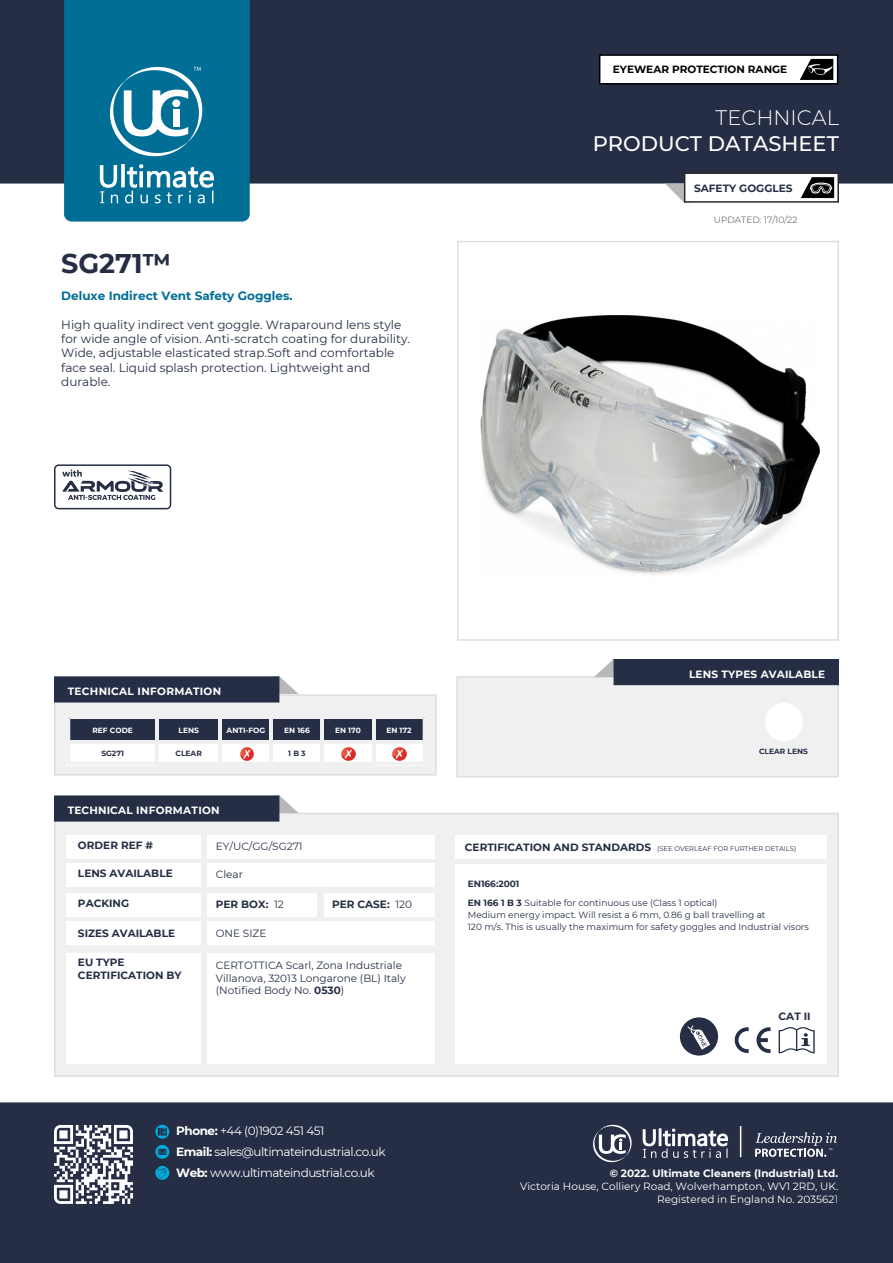
<style>
.page{position:relative;width:893px;height:1263px;background:#fff}
.page>*{position:absolute;margin:0;border:0;box-sizing:border-box;transform-origin:0 0}
.t1{font:700 27px "Montserrat";color:#252e45}
.t2{font:500 21px "Montserrat";color:#fff}
.t3{font:300 21px "Montserrat";color:#fff}
.t4{font:12px/14.4px "Montserrat";color:#252e45}
.t5{font:12px/21px "Montserrat";letter-spacing:-.04em;color:#fff}
.t6{font:700 12px "Montserrat";color:#006e95}
.t7{font:10.5px/12.6px "Montserrat";color:#252e45}
.t8{font:700 10.5px/12.6px "Montserrat";color:#252e45}
.t9{font:700 10.5px "Montserrat";letter-spacing:.015em;color:#fff}
.t10{font:10.5px/12.6px "Montserrat";color:#fff;text-align:right}
.t11{font:700 10.5px "Montserrat";color:#000}
.t12{font:9px/18.8px "Montserrat";color:#252e45}
.t13{font:300 9px "Montserrat";color:#3b424b}
.t14{font:700 7.5px "Montserrat";color:#fff}
.t15{font:700 7.5px "Montserrat";color:#252e45}
.t16{font:6.75px "Montserrat";color:#252e45}
.s1{font-weight:400}
.s2{font-weight:700}
.s3{font-weight:700;font-size:10.5px}
.s4{font-weight:300}
</style>
<div class="page">
<div style="left:0;top:0;width:893px;height:184px;background:#252e45;border:2px solid #252e45"></div>
<svg style="left:64px;top:0;width:186px;height:222px;background:#157a9d"></svg>
<div style="left:173px;top:110px;width:7px;height:17px;background:#fff"></div>
<div style="left:599px;top:54px;width:239px;height:31px;background:#fff;border:2px solid #000"></div>
<svg style="left:665px;top:184px;width:19px;height:19px"></svg>
<div style="left:684px;top:172px;width:155px;height:31px;background:#fff;border:2px solid #2c2b2a"></div>
<div style="left:0;top:1102px;width:893px;height:161px;background:#252e45;border:2px solid #252e45"></div>
<svg style="left:643px;top:1129px;width:85px;height:29px"></svg>
<svg style="left:593px;top:1125px;width:39px;height:37px"></svg>
<hr style="left:740px;top:1126px;width:1px;height:31px;background:#fff">
<svg style="left:755px;top:1132px;width:82px;height:25px"></svg>
<svg style="left:155px;top:1166px;width:14px;height:14px"></svg>
<svg style="left:155px;top:1145px;width:14px;height:14px"></svg>
<svg style="left:155px;top:1125px;width:14px;height:14px"></svg>
<svg style="left:54px;top:1125px;width:79px;height:79px"></svg>
<svg style="left:801px;top:177px;width:33px;height:21px"></svg>
<svg style="left:800px;top:59px;width:33px;height:21px"></svg>
<img style="left:481px;top:315px;width:338px;height:260px">
<div style="left:54px;top:813px;width:785px;height:264px;background:#f0f0f0;border:2px solid #ddd"></div>
<div style="left:455px;top:835px;width:372px;height:23px;background:#fff"></div>
<div style="left:455px;top:864px;width:371px;height:200px;background:#fff"></div>
<div style="left:67px;top:893px;width:250px;height:23px;background:#fff"></div>
<div style="left:67px;top:835px;width:368px;height:23px;background:#fff"></div>
<div style="left:67px;top:864px;width:368px;height:23px;background:#fff"></div>
<div style="left:67px;top:922px;width:368px;height:23px;background:#fff"></div>
<div style="left:67px;top:953px;width:368px;height:111px;background:#fff"></div>
<div style="left:201px;top:832px;width:5px;height:235px;background:#f0f0f0"></div>
<div style="left:324px;top:893px;width:111px;height:23px;background:#fff"></div>
<svg style="left:735px;top:1027px;width:14px;height:26px"></svg>
<svg style="left:756px;top:1027px;width:14px;height:26px"></svg>
<svg style="left:779px;top:1027px;width:36px;height:26px"></svg>
<svg style="left:54px;top:795px;width:245px;height:27px;background:#3a4256"></svg>
<div style="left:54px;top:694px;width:383px;height:81px;background:#f0f0f0;border:2px solid #ddd"></div>
<svg style="left:54px;top:676px;width:245px;height:26px;background:#363f53"></svg>
<div style="left:456px;top:676px;width:383px;height:101px;background:#f0f0f0;border:2px solid #ddd"></div>
<svg style="left:594px;top:659px;width:245px;height:26px;background:#343c51"></svg>
<div style="left:457px;top:241px;width:382px;height:400px;border:2px solid #ddd"></div>
<div style="left:765px;top:703px;width:38px;height:38px;background:#fff;border-radius:50%"></div>
<div style="left:680px;top:1017px;width:38px;height:38px;background:#252e45;border-radius:50%"></div>
<svg style="left:687px;top:1025px;width:23px;height:25px"></svg>
<div style="left:157px;top:717px;width:63px;height:25px;background:#252e45"></div>
<div style="left:220px;top:717px;width:51px;height:25px;background:#252e45"></div>
<div style="left:271px;top:717px;width:51px;height:25px;background:#252e45"></div>
<div style="left:322px;top:717px;width:51px;height:25px;background:#252e45"></div>
<div style="left:157px;top:742px;width:63px;height:21px;background:#fff"></div>
<div style="left:220px;top:742px;width:51px;height:21px;background:#fff"></div>
<div style="left:271px;top:742px;width:51px;height:21px;background:#fff"></div>
<div style="left:322px;top:742px;width:51px;height:21px;background:#fff"></div>
<hr style="left:155px;top:715px;width:67px;height:4px;background:#f0f0f0">
<hr style="left:219px;top:715px;width:54px;height:4px;background:#f0f0f0">
<hr style="left:270px;top:715px;width:54px;height:4px;background:#f0f0f0">
<hr style="left:321px;top:715px;width:54px;height:4px;background:#f0f0f0">
<hr style="left:155px;top:740px;width:67px;height:4px;background:#f0f0f0">
<hr style="left:219px;top:740px;width:54px;height:4px;background:#f0f0f0">
<hr style="left:270px;top:740px;width:54px;height:4px;background:#f0f0f0">
<hr style="left:321px;top:740px;width:54px;height:4px;background:#f0f0f0">
<hr style="left:155px;top:762px;width:67px;height:3px;background:#f0f0f0">
<hr style="left:219px;top:762px;width:54px;height:3px;background:#f0f0f0">
<hr style="left:270px;top:762px;width:54px;height:3px;background:#f0f0f0">
<hr style="left:321px;top:762px;width:54px;height:3px;background:#f0f0f0">
<svg style="left:68px;top:717px;width:87px;height:44px"></svg>
<hr style="left:155px;top:715px;width:4px;height:29px;background:#f0f0f0">
<hr style="left:155px;top:740px;width:4px;height:25px;background:#f0f0f0">
<hr style="left:219px;top:715px;width:3px;height:29px;background:#f0f0f0">
<hr style="left:219px;top:740px;width:3px;height:25px;background:#f0f0f0">
<hr style="left:270px;top:715px;width:3px;height:29px;background:#f0f0f0">
<hr style="left:270px;top:740px;width:3px;height:25px;background:#f0f0f0">
<hr style="left:321px;top:715px;width:3px;height:29px;background:#f0f0f0">
<hr style="left:321px;top:740px;width:3px;height:25px;background:#f0f0f0">
<svg style="left:372px;top:717px;width:53px;height:45px"></svg>
<img style="left:393px;top:747px;width:14px;height:14px">
<img style="left:341px;top:747px;width:14px;height:14px">
<img style="left:240px;top:747px;width:14px;height:14px">
<svg style="left:62px;top:470px;width:101px;height:30px"></svg>
<div style="left:54px;top:464px;width:117px;height:45px;border:2px solid #252e45;border-radius:4px"></div>
<h1 class="t1" style="left:61px;top:247px;width:111px">SG271™</h1>
<p class="t6" style="left:61px;top:288px;width:233px">Deluxe Indirect Vent Safety Goggles.</p>
<p class="t4" style="left:61px;top:317px;width:350px">High quality indirect vent goggle. Wraparound lens style for wide angle of vision. Anti-scratch coating for durability.<br>Wide, adjustable elasticated strap.Soft and comfortable face seal. Liquid splash protection. Lightweight and durable.</p>
<p class="t11" style="left:613px;top:63px;width:176px">EYEWEAR PROTECTION RANGE</p>
<h2 class="t3" style="left:715px;top:105px;width:125px">TECHNICAL</h2>
<h2 class="t2" style="left:593px;top:131px;width:248px">PRODUCT DATASHEET</h2>
<p class="t8" style="left:694px;top:181px;width:100px">SAFETY GOGGLES</p>
<p class="t13" style="left:714px;top:214px;width:85px">UPDATED: 17/10/22</p>
<p class="t9" style="left:68px;top:685px;width:155px">TECHNICAL INFORMATION</p>
<p class="t14" style="left:92px;top:726px;width:42px">REF CODE</p>
<p class="t14" style="left:178px;top:726px;width:22px">LENS</p>
<p class="t14" style="left:227px;top:726px;width:40px">ANTI-FOG</p>
<p class="t14" style="left:284px;top:726px;width:27px">EN 166</p>
<p class="t14" style="left:335px;top:726px;width:27px">EN 170</p>
<p class="t14" style="left:386px;top:726px;width:27px">EN 172</p>
<p class="t15" style="left:101px;top:749px;width:24px">SG271</p>
<p class="t15" style="left:176px;top:749px;width:28px">CLEAR</p>
<p class="t15" style="left:288px;top:749px;width:19px">1 B 3</p>
<p class="t9" style="left:68px;top:804px;width:154px">TECHNICAL INFORMATION</p>
<p class="t8" style="left:78px;top:839px;width:77px">ORDER REF #</p>
<p class="t7" style="left:216px;top:840px;width:88px">EY/UC/GG/SG271</p>
<p class="t8" style="left:78px;top:867px;width:96px">LENS AVAILABLE</p>
<p class="t7" style="left:216px;top:868px;width:29px">Clear</p>
<p class="t8" style="left:78px;top:897px;width:53px">PACKING</p>
<p class="t8" style="left:216px;top:898px;width:70px">PER BOX: <span class="s1">12</span></p>
<p class="t8" style="left:332px;top:898px;width:82px">PER CASE: <span class="s1">120</span></p>
<p class="t8" style="left:78px;top:927px;width:99px">SIZES AVAILABLE</p>
<p class="t8" style="left:78px;top:956px;width:105px">EU TYPE<br>CERTIFICATION BY</p>
<p class="t7" style="left:216px;top:927px;width:52px">ONE SIZE</p>
<p class="t7" style="left:216px;top:959px;width:191px">CERTOTTICA Scarl, Zona Industriale<br>Villanova, 32013 Longarone (BL) Italy (Notified Body No. <span class="s2">0530</span>)</p>
<p class="t5" style="left:176px;top:1120px;width:211px"><span class="s2">Phone:</span> +44 (0)1902 451 451<br><span class="s2">Email:</span> sales@ultimateindustrial.co.uk<br><span class="s2">Web:</span> www.ultimateindustrial.co.uk</p>
<p class="t9" style="left:689px;top:667px;width:137px">LENS TYPES AVAILABLE</p>
<p class="t15" style="left:759px;top:747px;width:50px">CLEAR LENS</p>
<p class="t16" style="left:465px;top:844px;width:333px"><span class="s3">CERTIFICATION AND STANDARDS</span> (SEE OVERLEAF FOR FURTHER DETAILS)</p>
<p class="t12" style="left:468px;top:874px;width:251px"><span class="s2">EN166:2001<br>EN 166 1 B 3</span> Suitable for continuous use (Class 1 optical)</p>
<p class="t12" style="left:468px;top:908px;width:343px;line-height:12.5px">Medium energy impact. Will resist a 6 mm, 0.86 g ball travelling at<br>120 m/s. This is usually the maximum for safety goggles and Industrial visors</p>
<p class="t8" style="left:779px;top:1009px;width:34px">CAT II</p>
<p class="t9" style="left:610px;top:1167px;width:230px">© 2022. Ultimate Cleaners (Industrial) Ltd.</p>
<p class="t10" style="left:520px;top:1180px;width:320px">Victoria House, Colliery Road, Wolverhampton, WV1 2RD, UK.<br>Registered in England No. 203562<span class="s4">1</span></p>
</div>
